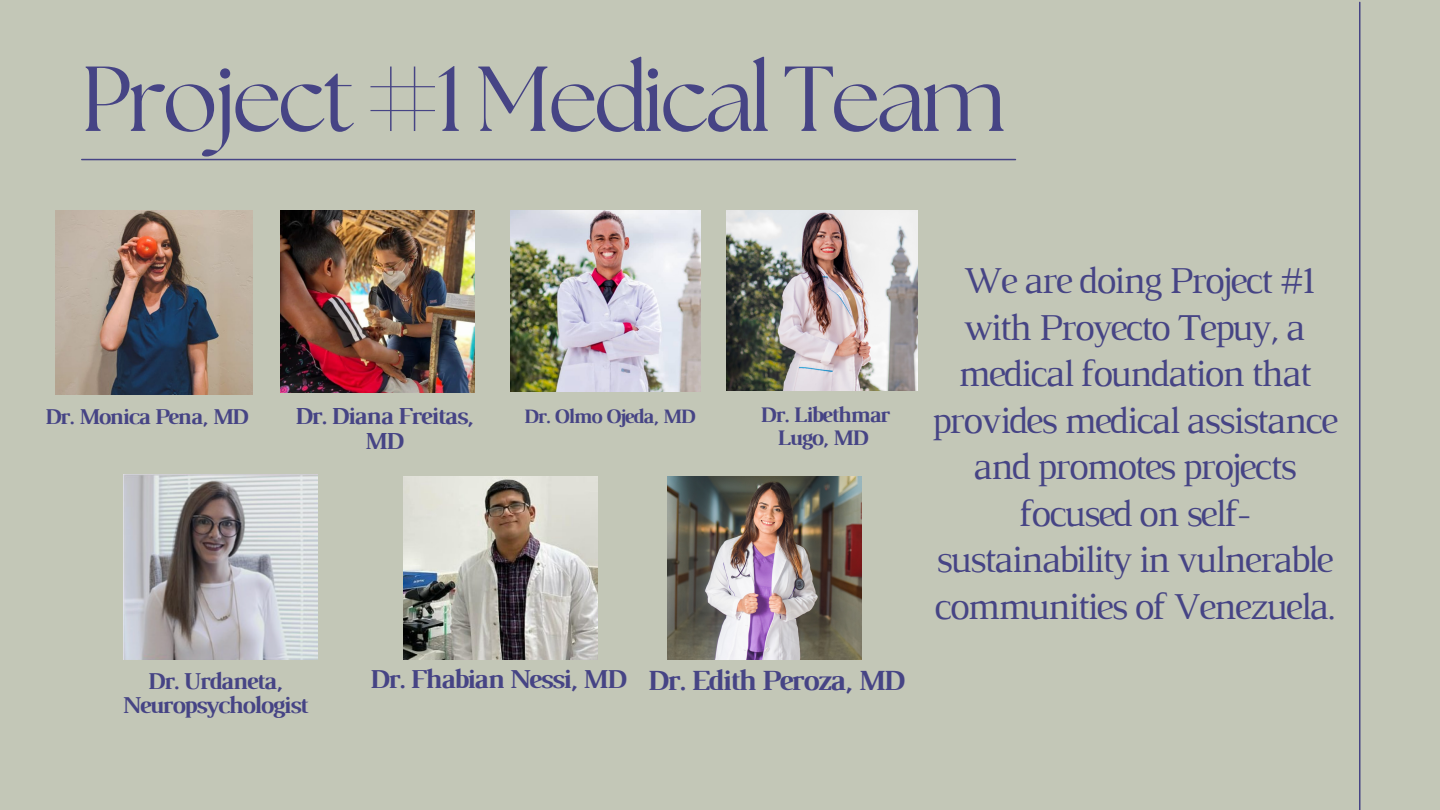
<style>
.page{position:relative;width:1440px;height:810px;background:#c3c7b7}
.page>*{position:absolute;margin:0;border:0;box-sizing:border-box;transform-origin:0 0}
.t1{font:92px "The Seasons";letter-spacing:-.04em;color:#464485}
.t2{font:38.8px/46.5px "Luthier";letter-spacing:-.06em;color:#464485;text-align:center}
.t3{font:700 27.9px "Luthier";letter-spacing:-.06em;color:#464485}
.t4{font:700 25px/24.8px "Luthier";letter-spacing:-.06em;color:#464485;text-align:center}
.t5{font:700 24.7px/24px "Luthier";letter-spacing:-.06em;color:#464485;text-align:center}
.t6{font:700 23.1px "Luthier";letter-spacing:-.06em;color:#464485}
.t7{font:700 22.7px/22.5px "Luthier";letter-spacing:-.06em;color:#464485;text-align:center}
.t8{font:700 20.9px "Luthier";letter-spacing:-.06em;color:#464485}
.s1{font-size:29.9px}
</style>
<div class="page">
<img style="left:55px;top:210px;width:198px;height:184px">
<img style="left:280px;top:210px;width:195px;height:183px">
<img style="left:726px;top:210px;width:191px;height:180px">
<img style="left:667px;top:476px;width:195px;height:184px">
<img style="left:403px;top:476px;width:195px;height:184px">
<img style="left:511px;top:210px;width:190px;height:182px">
<img style="left:123px;top:475px;width:195px;height:185px">
<hr style="left:1359px;top:2px;width:1px;height:808px;background:#464485">
<hr style="left:82px;top:159px;width:934px;height:1px;background:#464485">
<h1 class="t1" style="left:81px;top:57px;width:926px">Project #1 Medical Team</h1>
<p class="t6" style="left:44px;top:408px;width:205px">Dr. Monica Pena, MD</p>
<p class="t8" style="left:523px;top:409px;width:173px">Dr. Olmo Ojeda, MD</p>
<p class="t7" style="left:760px;top:405px;width:132px">Dr. Libethmar<br>Lugo, MD</p>
<p class="t4" style="left:294px;top:405px;width:180px">Dr. Diana Freitas,<br>MD</p>
<p class="t5" style="left:122px;top:670px;width:187px">Dr. Urdaneta,<br>Neuropsychologist</p>
<p class="t3" style="left:369px;top:669px;width:537px">Dr. Fhabian Nessi, MD <span class="s1">Dr. Edith Peroza, MD</span></p>
<p class="t2" style="left:931px;top:260px;width:408px">We are doing Project #1 with Proyecto Tepuy, a medical foundation that provides medical assistance and promotes projects focused on self&shy;sustainability in vulnerable communities of Venezuela.</p>
</div>
